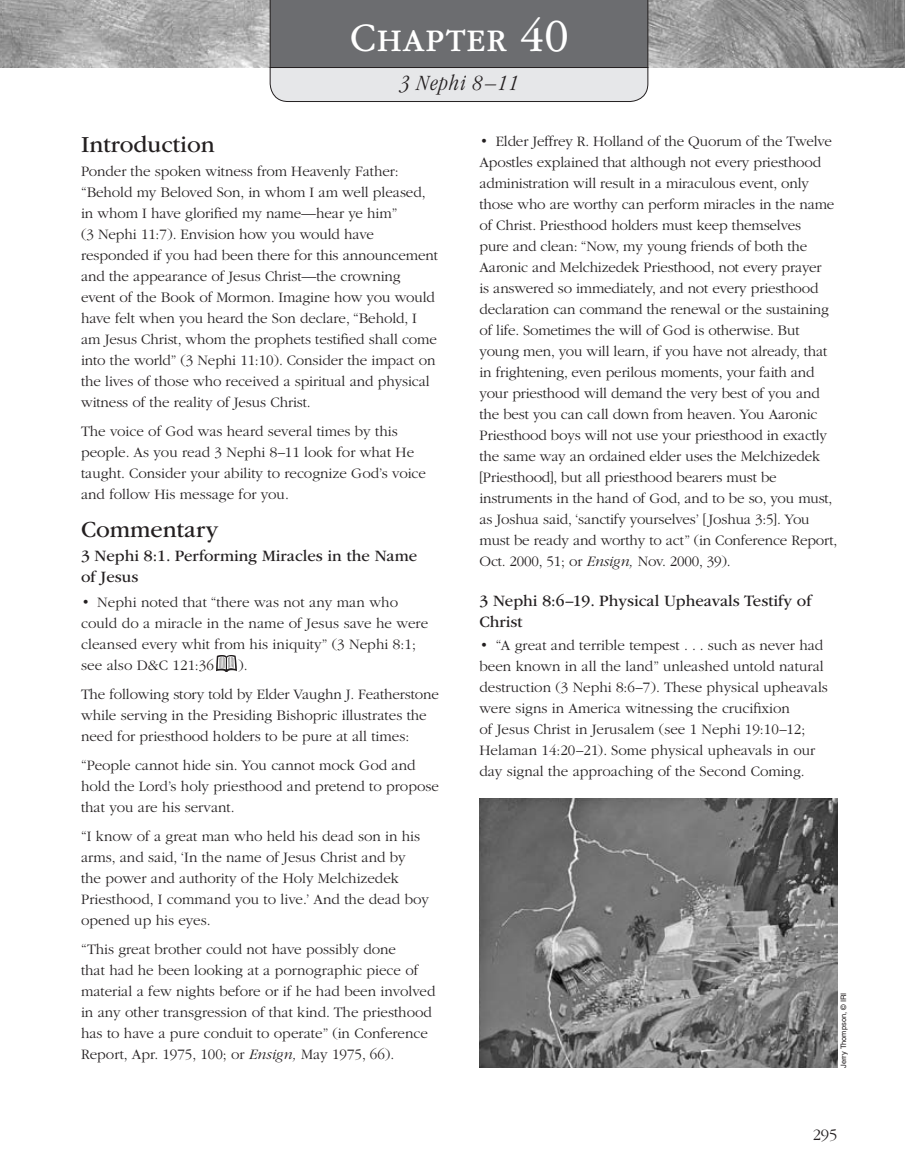
<style>
.page{position:relative;width:905px;height:1175px;background:#fff}
.page>*{position:absolute;margin:0;border:0;box-sizing:border-box;transform-origin:0 0}
.t1{font:300 42px "Garamondlds Lat Plus";letter-spacing:.01em;color:#fff}
.t2{font:24px "Garamondlds Lat";color:#231f20}
.t3{font:italic 300 condensed 22.5px "Garamondlds Lat";letter-spacing:.05em;color:#231f20}
.t4{font:16.5px/21px "Garamondlds Lat";color:#231f20}
.t5{font:300 16.5px "Garamondlds Lat";color:#231f20}
.t6{font:300 15px/21px "Garamondlds Lat";letter-spacing:-.005em;color:#231f20}
.t7{font:7.5px "Helveticalds Lat";color:#231f20}
.s1{font-size:48px}
.s2{font-style:italic}
</style>
<div class="page">
<img style="left:0;top:0;width:904px;height:67px">
<svg style="left:270px;top:0;width:378px;height:102px;background:#909194"></svg>
<img style="left:216px;top:655px;width:20px;height:16px">
<img style="left:479px;top:798px;width:358px;height:270px">
<h1 class="t1" style="left:350px;top:8px;width:220px">Chapter <span class="s1">40</span></h1>
<h3 class="t3" style="left:400px;top:67px;width:120px">3 Nephi 8–11</h3>
<h2 class="t2" style="left:81px;top:127px;width:135px">Introduction</h2>
<p class="t6" style="left:81px;top:160px;width:358px">Ponder the spoken witness from Heavenly Father: “Behold my Beloved Son, in whom I am well pleased, in whom I have glorified my name—hear ye him”<br>(3 Nephi 11:7). Envision how you would have responded if you had been there for this announcement and the appearance of Jesus Christ—the crowning event of the Book of Mormon. Imagine how you would have felt when you heard the Son declare, “Behold, I am Jesus Christ, whom the prophets testified shall come into the world” (3 Nephi 11:10). Consider the impact on the lives of those who received a spiritual and physical witness of the reality of Jesus Christ.</p>
<p class="t6" style="left:81px;top:420px;width:346px">The voice of God was heard several times by this people. As you read 3 Nephi 8–11 look for what He taught. Consider your ability to recognize God’s voice and follow His message for you.</p>
<h2 class="t2" style="left:81px;top:512px;width:139px">Commentary</h2>
<p class="t4" style="left:81px;top:544px;width:338px">3 Nephi 8:1. Performing Miracles in the Name of Jesus</p>
<p class="t6" style="left:81px;top:592px;width:349px">• Nephi noted that “there was not any man who could do a miracle in the name of Jesus save he were cleansed every whit from his iniquity” (3 Nephi 8:1; see also D&amp;C 121:36</p>
<p class="t6" style="left:81px;top:651px;width:359px;line-height:29.1px;text-indent:157px">).<br>The following story told by Elder Vaughn J. Featherstone</p>
<p class="t6" style="left:81px;top:703px;width:347px">while serving in the Presiding Bishopric illustrates the need for priesthood holders to be pure at all times:</p>
<p class="t6" style="left:81px;top:754px;width:359px">“People cannot hide sin. You cannot mock God and hold the Lord’s holy priesthood and pretend to propose that you are his servant.</p>
<p class="t6" style="left:81px;top:825px;width:349px">“I know of a great man who held his dead son in his arms, and said, ‘In the name of Jesus Christ and by the power and authority of the Holy Melchizedek Priesthood, I command you to live.’ And the dead boy opened up his eyes.</p>
<p class="t6" style="left:81px;top:938px;width:356px">“This great brother could not have possibly done<br>that had he been looking at a pornographic piece of material a few nights before or if he had been involved in any other transgression of that kind. The priesthood has to have a pure conduit to operate” (in Conference Report, Apr. 1975, 100; or <span class="s2">Ensign,</span> May 1975, 66).</p>
<p class="t6" style="left:479px;top:131px;width:359px">• Elder Jeffrey R. Holland of the Quorum of the Twelve Apostles explained that although not every priesthood administration will result in a miraculous event, only those who are worthy can perform miracles in the name of Christ. Priesthood holders must keep themselves<br>pure and clean: “Now, my young friends of both the Aaronic and Melchizedek Priesthood, not every prayer<br>is answered so immediately, and not every priesthood declaration can command the renewal or the sustaining of life. Sometimes the will of God is otherwise. But young men, you will learn, if you have not already, that in frightening, even perilous moments, your faith and your priesthood will demand the very best of you and the best you can call down from heaven. You Aaronic Priesthood boys will not use your priesthood in exactly the same way an ordained elder uses the Melchizedek [Priesthood], but all priesthood bearers must be instruments in the hand of God, and to be so, you must, as Joshua said, ‘sanctify yourselves’ [ Joshua 3:5]. You must be ready and worthy to act” (in Conference Report, Oct. 2000, 51; or <span class="s2">Ensign,</span> Nov. 2000, 39).</p>
<p class="t4" style="left:479px;top:588px;width:334px">3 Nephi 8:6–19. Physical Upheavals Testify of<br>Christ</p>
<p class="t6" style="left:479px;top:635px;width:350px">• “A great and terrible tempest . . . such as never had been known in all the land” unleashed untold natural destruction (3 Nephi 8:6–7). These physical upheavals were signs in America witnessing the crucifixion<br>of Jesus Christ in Jerusalem (see 1 Nephi 19:10–12; Helaman 14:20–21). Some physical upheavals in our day signal the approaching of the Second Coming.</p>
<p class="t7" style="left:837px;top:1068px;width:77px;rotate:-90deg">Jerry Thompson, © IRI</p>
<p class="t5" style="left:812px;top:1123px;width:26px">295</p>
</div>
